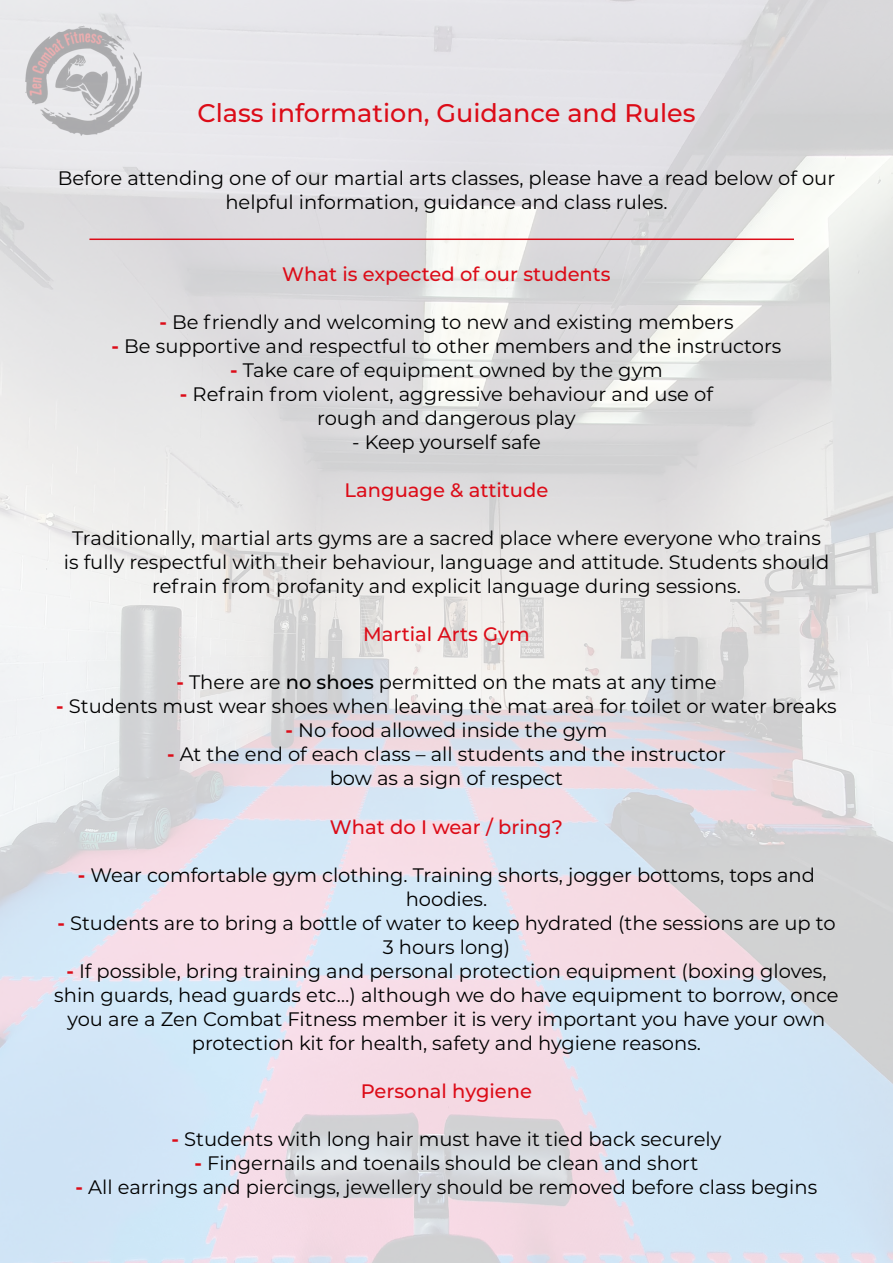
<style>
.page{position:relative;width:893px;height:1263px;background:#fff}
.page>*{position:absolute;margin:0;border:0;box-sizing:border-box;transform-origin:0 0}
.t1{font:500 25.5px "Montserrat";color:#dc0c18}
.t2{font:19.5px/24px "Montserrat";color:#000;text-align:center}
.t3{font:500 19.5px "Montserrat";color:#dc0c18}
.s1{font-weight:700;color:#dc0c18}
.s2{font-weight:500}
</style>
<div class="page">
<img style="left:0;top:0;width:893px;height:1263px">
<img style="left:23px;top:20px;width:120px;height:120px">
<hr style="left:89px;top:239px;width:705px;height:1px;background:#dc0c18">
<h1 class="t1" style="left:197px;top:95px;width:500px">Class information, Guidance and Rules</h1>
<p class="t2" style="left:58px;top:166px;width:779px">Before attending one of our martial arts classes, please have a read below of our helpful information, guidance and class rules.</p>
<p class="t3" style="left:282px;top:261px;width:330px">What is expected of our students</p>
<p class="t2" style="left:159px;top:310px;width:576px"><span class="s1">-</span> Be friendly and welcoming to new and existing members</p>
<p class="t2" style="left:112px;top:334px;width:671px"><span class="s1">-</span> Be supportive and respectful to other members and the instructors</p>
<p class="t2" style="left:230px;top:358px;width:434px"><span class="s1">-</span> Take care of equipment owned by the gym</p>
<p class="t2" style="left:180px;top:382px;width:534px"><span class="s1">-</span> Refrain from violent, aggressive behaviour and use of rough and dangerous play</p>
<p class="t2" style="left:352px;top:430px;width:190px">- Keep yourself safe</p>
<p class="t3" style="left:345px;top:477px;width:205px">Language &amp; attitude</p>
<p class="t2" style="left:64px;top:526px;width:767px">Traditionally, martial arts gyms are a sacred place where everyone who trains is fully respectful with their behaviour, language and attitude. Students should refrain from profanity and explicit language during sessions.</p>
<p class="t3" style="left:363px;top:621px;width:168px">Martial Arts Gym</p>
<p class="t2" style="left:176px;top:670px;width:542px"><span class="s1">-</span> There are <span class="s2">no shoes</span> permitted on the mats at any time</p>
<p class="t2" style="left:56px;top:694px;width:782px"><span class="s1">-</span> Students must wear shoes when leaving the mat area for toilet or water breaks</p>
<p class="t2" style="left:285px;top:718px;width:323px"><span class="s1">-</span> No food allowed inside the gym</p>
<p class="t2" style="left:167px;top:742px;width:560px"><span class="s1">-</span> At the end of each class – all students and the instructor bow as a sign of respect</p>
<p class="t3" style="left:330px;top:813px;width:235px">What do I wear / bring?</p>
<p class="t2" style="left:78px;top:862px;width:738px"><span class="s1">-</span> Wear comfortable gym clothing. Training shorts, jogger bottoms, tops and hoodies.</p>
<p class="t2" style="left:57px;top:910px;width:780px"><span class="s1">-</span> Students are to bring a bottle of water to keep hydrated (the sessions are up to<br>3 hours long)</p>
<p class="t2" style="left:54px;top:958px;width:786px"><span class="s1">-</span> If possible, bring training and personal protection equipment (boxing gloves, shin guards, head guards etc…) although we do have equipment to borrow, once you are a Zen Combat Fitness member it is very important you have your own protection kit for health, safety and hygiene reasons.</p>
<p class="t3" style="left:361px;top:1077px;width:173px">Personal hygiene</p>
<p class="t2" style="left:172px;top:1126px;width:551px"><span class="s1">-</span> Students with long hair must have it tied back securely</p>
<p class="t2" style="left:195px;top:1150px;width:505px"><span class="s1">-</span> Fingernails and toenails should be clean and short</p>
<p class="t2" style="left:76px;top:1174px;width:743px"><span class="s1">-</span> All earrings and piercings, jewellery should be removed before class begins</p>
</div>
